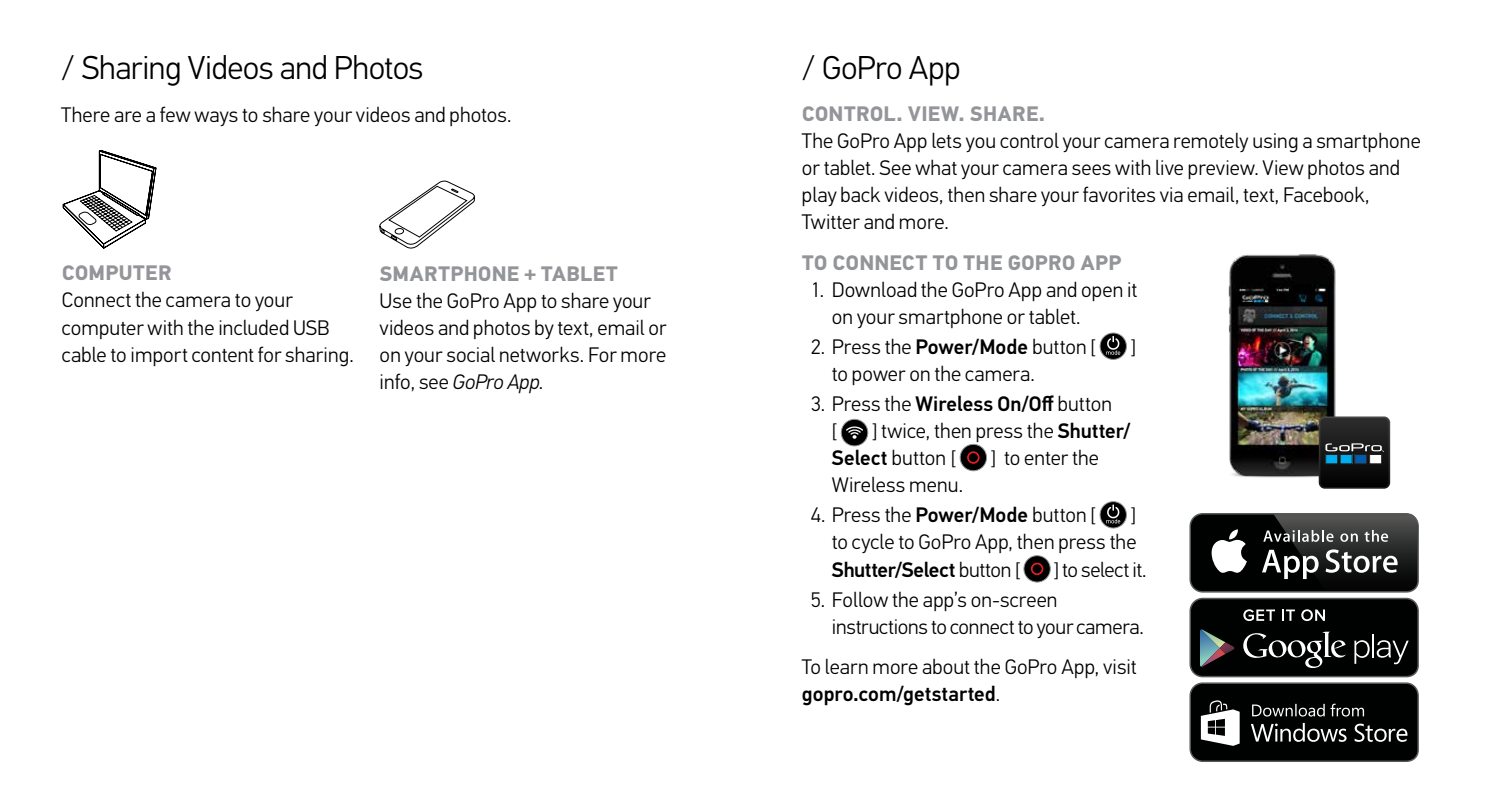
<style>
.page{position:relative;width:1485px;height:802px;background:#fff}
.page>*{position:absolute;margin:0;border:0;box-sizing:border-box;transform-origin:0 0}
.t1{font:300 33px "PF Din Text Pro";letter-spacing:-.01em;color:#000}
.t2{font:300 21px/27px "PF Din Text Pro";letter-spacing:.005em;color:#000}
.t3{font:700 21px "PF Din Text Pro";letter-spacing:.02em;color:#939598}
.t4{font:300 21px "PF Din Text Pro";letter-spacing:-.02em;color:#000}
.s1{font-style:italic}
.s2{font-weight:500}
</style>
<div class="page">
<svg style="left:63px;top:150px;width:93px;height:99px"></svg>
<svg style="left:380px;top:180px;width:95px;height:69px"></svg>
<svg style="left:1100px;top:333px;width:26px;height:26px"></svg>
<div style="left:1100px;top:332px;width:27px;height:28px;border:1px solid #939598;border-radius:50%"></div>
<svg style="left:1106px;top:336px;width:14px;height:19px"></svg>
<div style="left:841px;top:419px;width:27px;height:27px;background:#000;border-radius:50%"></div>
<div style="left:841px;top:419px;width:27px;height:27px;border:1px solid #939598;border-radius:50%"></div>
<svg style="left:846px;top:426px;width:17px;height:12px"></svg>
<div style="left:960px;top:444px;width:27px;height:26px;background:#000;border-radius:50%"></div>
<div style="left:960px;top:444px;width:27px;height:27px;border:1px solid #939598;border-radius:50%"></div>
<div style="left:967px;top:451px;width:13px;height:12px;border:2px solid #e61e26;border-radius:50%"></div>
<svg style="left:1100px;top:501px;width:26px;height:27px"></svg>
<div style="left:1100px;top:501px;width:27px;height:27px;border:1px solid #939598;border-radius:50%"></div>
<svg style="left:1106px;top:504px;width:14px;height:19px"></svg>
<div style="left:1024px;top:555px;width:26px;height:27px;background:#000;border-radius:50%"></div>
<div style="left:1023px;top:555px;width:28px;height:27px;border:1px solid #939598;border-radius:50%"></div>
<div style="left:1031px;top:562px;width:12px;height:13px;border:2px solid #e61e26;border-radius:50%"></div>
<div style="left:1190px;top:513px;width:228px;height:78px;background:#000101;border-radius:12px"></div>
<img style="left:1275px;top:516px;width:142px;height:74px">
<div style="left:1190px;top:683px;width:228px;height:78px;background:#000101;border-radius:12px"></div>
<div style="left:1189px;top:682px;width:230px;height:79px;border:2px solid #58595b;border-radius:12px"></div>
<svg style="left:1211px;top:529px;width:36px;height:43px"></svg>
<svg style="left:1262px;top:549px;width:57px;height:30px"></svg>
<svg style="left:1326px;top:549px;width:72px;height:23px;background:#6a6b6b"></svg>
<svg style="left:1263px;top:530px;width:71px;height:11px"></svg>
<svg style="left:1342px;top:533px;width:16px;height:8px"></svg>
<svg style="left:1365px;top:530px;width:23px;height:11px"></svg>
<svg style="left:1201px;top:700px;width:39px;height:45px"></svg>
<svg style="left:1252px;top:703px;width:112px;height:13px"></svg>
<svg style="left:1251px;top:722px;width:96px;height:19px"></svg>
<svg style="left:1355px;top:723px;width:52px;height:18px"></svg>
<div style="left:1190px;top:598px;width:228px;height:78px;background:#000101;border-radius:12px"></div>
<div style="left:1189px;top:597px;width:230px;height:80px;border:2px solid #58595b;border-radius:12px"></div>
<svg style="left:1243px;top:631px;width:103px;height:37px"></svg>
<svg style="left:1354px;top:640px;width:16px;height:23px"></svg>
<hr style="left:1372px;top:634px;width:2px;height:23px;background:#fff">
<svg style="left:1377px;top:640px;width:32px;height:24px"></svg>
<svg style="left:1243px;top:609px;width:32px;height:12px"></svg>
<svg style="left:1282px;top:609px;width:13px;height:11px"></svg>
<svg style="left:1301px;top:609px;width:24px;height:12px"></svg>
<svg style="left:1200px;top:629px;width:35px;height:37px"></svg>
<div style="left:1189px;top:513px;width:230px;height:79px;border:2px solid #58595b;border-radius:12px"></div>
<img style="left:1228px;top:254px;width:108px;height:229px">
<svg style="left:1319px;top:416px;width:71px;height:72px;background:#232424"></svg>
<div style="left:1326px;top:454px;width:12px;height:9px;background:#00adee"></div>
<div style="left:1326px;top:454px;width:12px;height:9px;border:1px solid #231f20"></div>
<div style="left:1340px;top:454px;width:12px;height:9px;background:#00adee"></div>
<div style="left:1340px;top:454px;width:12px;height:9px;border:1px solid #231f20"></div>
<div style="left:1355px;top:454px;width:12px;height:9px;background:#005dab"></div>
<div style="left:1355px;top:454px;width:12px;height:9px;border:1px solid #231f20"></div>
<div style="left:1370px;top:454px;width:12px;height:9px;background:#fff"></div>
<div style="left:1370px;top:454px;width:12px;height:9px;border:1px solid #231f20"></div>
<h1 class="t1" style="left:61px;top:49px;width:364px">/ Sharing Videos and Photos</h1>
<p class="t2" style="left:61px;top:102px;width:452px">There are a few ways to share your videos and photos.</p>
<p class="t3" style="left:62px;top:260px;width:111px">COMPUTER</p>
<p class="t2" style="left:62px;top:287px;width:293px">Connect the camera to your computer with the included USB cable to import content for sharing.</p>
<p class="t3" style="left:380px;top:261px;width:239px">SMARTPHONE + TABLET</p>
<p class="t2" style="left:380px;top:288px;width:288px">Use the GoPro App to share your videos and photos by text, email or on your social networks. For more info, see <span class="s1">GoPro App</span>.</p>
<h1 class="t1" style="left:802px;top:49px;width:161px">/ GoPro App</h1>
<p class="t3" style="left:802px;top:101px;width:245px">CONTROL. VIEW. SHARE.</p>
<p class="t2" style="left:802px;top:127px;width:620px">The GoPro App lets you control your camera remotely using a smartphone or tablet. See what your camera sees with live preview. View photos and play back videos, then share your favorites via email, text, Facebook, Twitter and more.</p>
<p class="t3" style="left:802px;top:249px;width:321px">TO CONNECT TO THE GOPRO APP</p>
<p class="t2" style="left:832px;top:276px;width:307px;text-indent:-21px">1. Download the GoPro App and open it on your smartphone or tablet.</p>
<p class="t2" style="left:811px;top:333px;width:286px">2. Press the <span class="s2">Power/Mode</span> button [</p>
<p class="t2" style="left:1131px;top:333px;width:7px">]</p>
<p class="t2" style="left:832px;top:360px;width:205px">to power on the camera.</p>
<p class="t2" style="left:832px;top:390px;width:282px;text-indent:-21px">3. Press the <span class="s2">Wireless On/Off</span> button [</p>
<p class="t2" style="left:832px;top:417px;width:300px;text-indent:40px">] twice, then press the <span class="s2">Shutter/<br>Select</span> button [</p>
<p class="t2" style="left:991px;top:444px;width:110px">] to enter the</p>
<p class="t2" style="left:832px;top:471px;width:133px">Wireless menu.</p>
<p class="t2" style="left:811px;top:502px;width:286px">4. Press the <span class="s2">Power/Mode</span> button [</p>
<p class="t2" style="left:832px;top:502px;width:306px;text-align:justify;text-indent:299px">] to cycle to GoPro App, then press the <span class="s2">Shutter/Select</span> button [</p>
<p class="t4" style="left:1054px;top:557px;width:94px">] to select it.</p>
<p class="t2" style="left:832px;top:586px;width:314px;text-indent:-21px">5. Follow the app’s on-screen instructions to connect to your camera.</p>
<p class="t2" style="left:802px;top:653px;width:336px">To learn more about the GoPro App, visit <span class="s2">gopro.com/getstarted</span>.</p>
</div>
